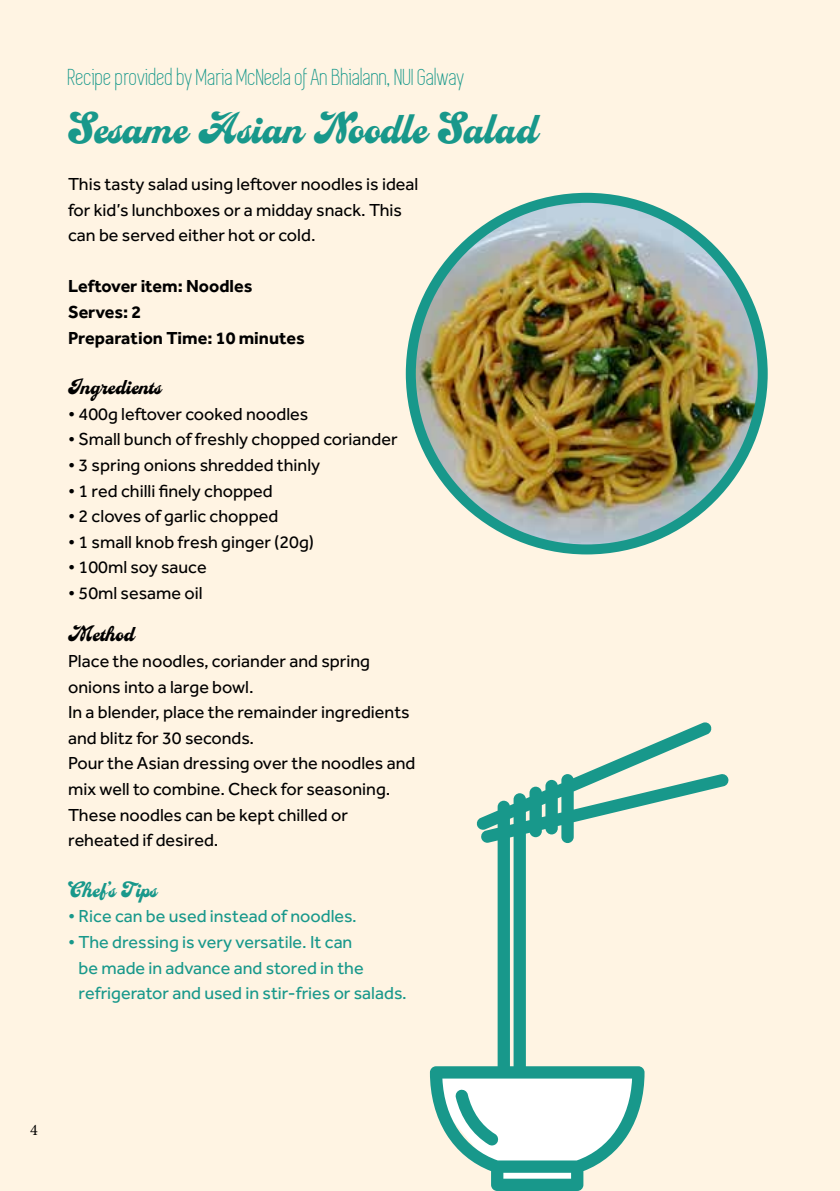
<style>
.page{position:relative;width:840px;height:1191px;background:#fff}
.page>*{position:absolute;margin:0;border:0;box-sizing:border-box;transform-origin:0 0}
.t1{font:700 48px "Casey";color:#18988b}
.t2{font:24px "Simplifica";color:#18988b}
.t3{font:700 24px "Casey";color:#000}
.t4{font:700 24px "Casey";color:#18988b}
.t5{font:18px/25.6px "Effra";color:#000}
.t6{font:18px/25.6px "Effra";color:#18988b}
.t7{font:700 18px/25.6px "Effra";color:#000}
.t8{font:16px "Minion Pro";color:#000}
</style>
<div class="page">
<div style="left:0;top:0;width:839px;height:1191px;background:#fff4e3"></div>
<img style="left:410px;top:198px;width:352px;height:351px;border-radius:176px">
<div style="left:405px;top:193px;width:362px;height:361px;border:10px solid #18988b;border-radius:50%"></div>
<svg style="left:429px;top:722px;width:299px;height:469px"></svg>
<h2 class="t2" style="left:68px;top:65px;width:398px">Recipe provided by Maria McNeela of An Bhialann, NUI Galway</h2>
<h1 class="t1" style="left:68px;top:101px;width:471px">Sesame Asian Noodle Salad</h1>
<p class="t5" style="left:68px;top:171px;width:351px">This tasty salad using leftover noodles is ideal for kid’s lunchboxes or a midday snack. This can be served either hot or cold.</p>
<p class="t7" style="left:68px;top:273px;width:238px">Leftover item: Noodles<br>Serves: 2<br>Preparation Time: 10 minutes</p>
<h2 class="t3" style="left:68px;top:373px;width:95px">Ingredients</h2>
<p class="t5" style="left:68px;top:401px;width:241px">• 400g leftover cooked noodles</p>
<p class="t5" style="left:68px;top:426px;width:331px">• Small bunch of freshly chopped coriander</p>
<p class="t5" style="left:68px;top:452px;width:253px">• 3 spring onions shredded thinly</p>
<p class="t5" style="left:68px;top:477px;width:206px">• 1 red chilli finely chopped</p>
<p class="t5" style="left:68px;top:503px;width:211px">• 2 cloves of garlic chopped</p>
<p class="t5" style="left:68px;top:529px;width:247px">• 1 small knob fresh ginger (20g)</p>
<p class="t5" style="left:68px;top:554px;width:140px">• 100ml soy sauce</p>
<p class="t5" style="left:68px;top:580px;width:136px">• 50ml sesame oil</p>
<h2 class="t3" style="left:68px;top:620px;width:68px">Method</h2>
<p class="t5" style="left:68px;top:648px;width:348px">Place the noodles, coriander and spring onions into a large bowl.<br>In a blender, place the remainder ingredients and blitz for 30 seconds.<br>Pour the Asian dressing over the noodles and mix well to combine. Check for seasoning.<br>These noodles can be kept chilled or reheated if desired.</p>
<h2 class="t4" style="left:68px;top:875px;width:90px">Chef’s Tips</h2>
<p class="t6" style="left:68px;top:903px;width:290px">• Rice can be used instead of noodles.</p>
<p class="t6" style="left:78px;top:929px;width:329px;text-indent:-10px">• The dressing is very versatile. It can<br>be made in advance and stored in the refrigerator and used in stir-fries or salads.</p>
<p class="t8" style="left:30px;top:1118px;width:9px">4</p>
</div>
